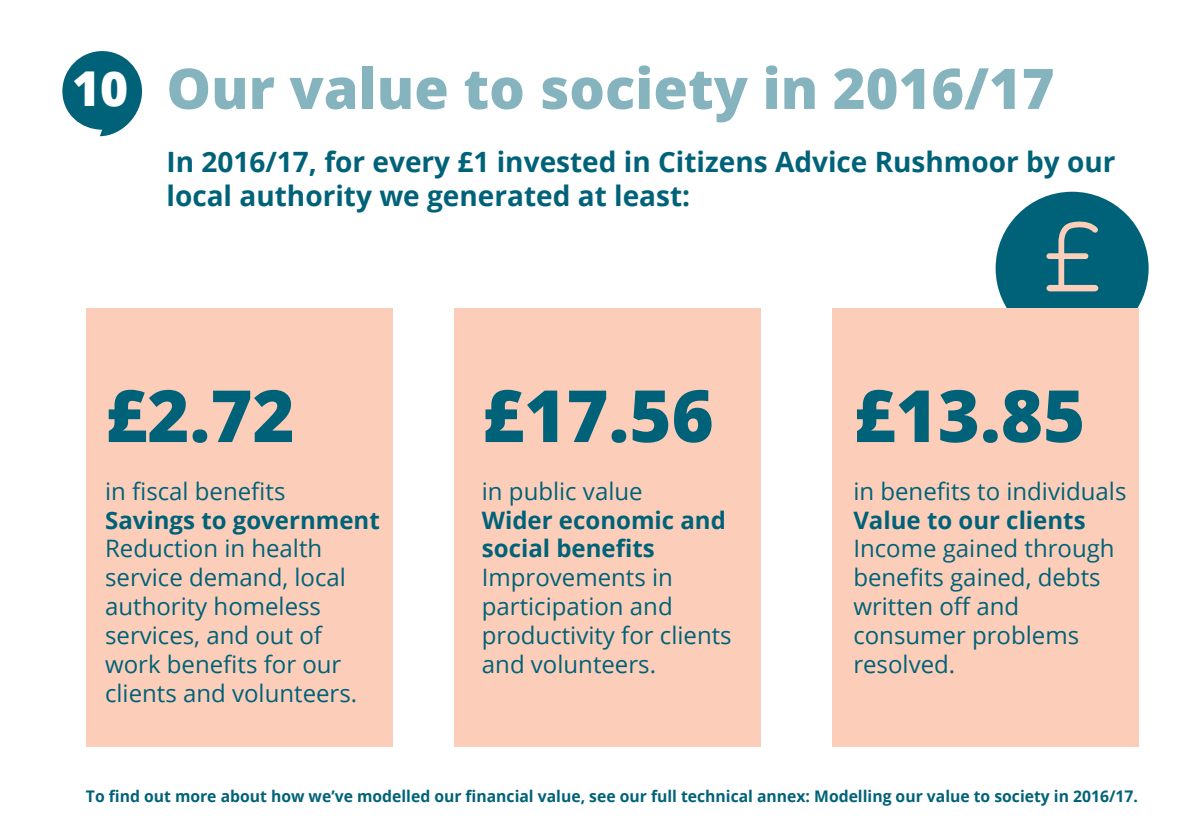
<style>
.page{position:relative;width:1191px;height:840px;background:#fff}
.page>*{position:absolute;margin:0;border:0;box-sizing:border-box;transform-origin:0 0}
.t1{font:800 72px "Open Sans";color:#006278}
.t2{font:800 56px "Open Sans";color:rgb(0 98 120/.6)}
.t3{font:800 48px "Open Sans";color:#fff}
.t4{font:700 28px/33.6px "Open Sans";color:#006278}
.t5{font:24px/28.8px "Open Sans";color:#006278}
.t6{font:700 24px/28.8px "Open Sans";color:#006278}
.t7{font:700 16px "Open Sans";color:#006278}
</style>
<div class="page">
<div style="left:995px;top:192px;width:153px;height:152px;background:#006278;border-radius:50%"></div>
<svg style="left:1046px;top:221px;width:52px;height:70px"></svg>
<div style="left:87px;top:308px;width:305px;height:438px;background:#fcceba"></div>
<div style="left:454px;top:308px;width:306px;height:438px;background:#fcceba"></div>
<div style="left:832px;top:308px;width:306px;height:438px;background:#fcceba"></div>
<svg style="left:62px;top:51px;width:80px;height:85px"></svg>
<h3 class="t3" style="left:72px;top:52px;width:58px">10</h3>
<h2 class="t2" style="left:166px;top:46px;width:889px">Our value to society in 2016/17</h2>
<p class="t4" style="left:166px;top:144px;width:950px">In 2016/17, for every £1 invested in Citizens Advice Rushmoor by our local authority we generated at least:</p>
<h1 class="t1" style="left:105px;top:361px;width:191px">£2.72</h1>
<p class="t5" style="left:105px;top:475px;width:182px">in fiscal benefits</p>
<p class="t6" style="left:105px;top:504px;width:276px">Savings to government</p>
<p class="t5" style="left:105px;top:533px;width:254px">Reduction in health service demand, local authority homeless services, and out of work benefits for our clients and volunteers.</p>
<h1 class="t1" style="left:482px;top:361px;width:233px">£17.56</h1>
<p class="t5" style="left:482px;top:475px;width:162px">in public value</p>
<p class="t6" style="left:482px;top:504px;width:245px">Wider economic and social benefits</p>
<p class="t5" style="left:482px;top:562px;width:251px">Improvements in participation and productivity for clients and volunteers.</p>
<h1 class="t1" style="left:853px;top:361px;width:233px">£13.85</h1>
<p class="t5" style="left:853px;top:475px;width:275px">in benefits to individuals</p>
<p class="t6" style="left:853px;top:504px;width:234px">Value to our clients</p>
<p class="t5" style="left:853px;top:533px;width:263px">Income gained through benefits gained, debts written off and consumer problems resolved.</p>
<p class="t7" style="left:86px;top:784px;width:1053px">To find out more about how we’ve modelled our financial value, see our full technical annex: Modelling our value to society in 2016/17.</p>
</div>
